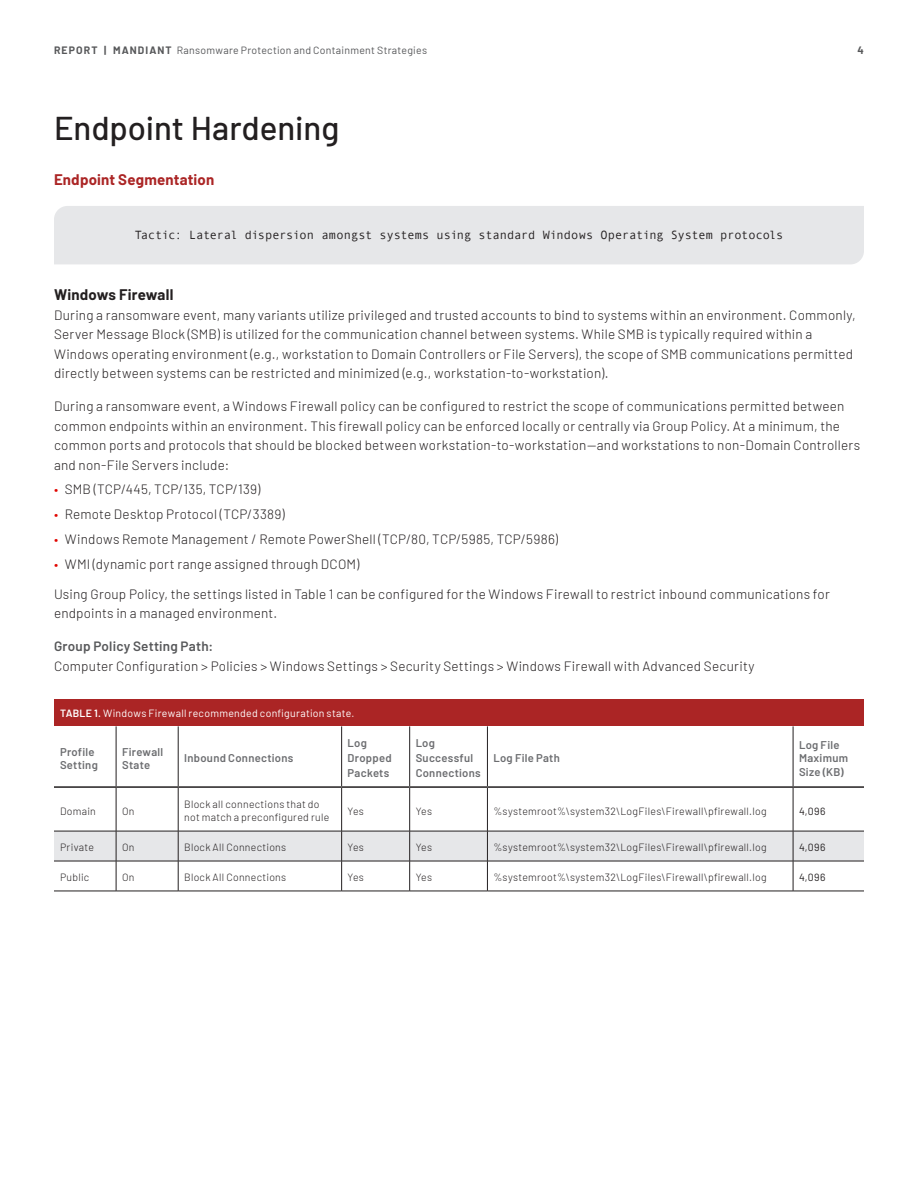
<style>
.page{position:relative;width:918px;height:1188px;background:#fff}
.page>*{position:absolute;margin:0;border:0;box-sizing:border-box;transform-origin:0 0}
.Heading_1_22_24_Titl{font:500 33px "Barlow";letter-spacing:-.005em;color:#231f20}
.L1_Subhead-10_12_Sen{font:700 15px "Barlow";letter-spacing:.01em;color:#ab2525}
.L2_Subhead-10_12_Sen{font:700 15px "Barlow";letter-spacing:.015em;color:#231f20}
.Body_Text_Light_9_13{font:300 13.5px/19.5px "Barlow";letter-spacing:.015em;color:#231f20}
.Before_Bulletted_Lis{font:300 13.5px/19.5px "Barlow";letter-spacing:.015em;color:#231f20}
.L3_Subhead_SEE_CHAR{font:600 13.5px "Barlow";letter-spacing:.015em;color:#57585a}
.Sidebar_body_Light{font:12px "Andale Mono";letter-spacing:-.02em;color:#231f20}
.Table_Column_Head_Se{font:600 11.25px/13.5px "Barlow";letter-spacing:.025em;color:#6c6d70}
.Table_Text_Body_Ligh{font:300 10.5px/13.5px "Barlow";letter-spacing:.03em;color:#231f20}
.t1{font:10.5px "Barlow";letter-spacing:.025em;color:#57585a}
.Table_Head_Content_R{font:10.5px "Barlow";letter-spacing:.025em;color:#fff}
.t2{font:10.5px "Barlow";letter-spacing:.035em;color:#231f20}
.t3{font:700 10.5px "Barlow";color:#57585a}
.s1{font-weight:700}
.s2{color:#e10600}
.s3{font-weight:600}
</style>
<div class="page">
<div style="left:54px;top:206px;width:810px;height:58px;background:#e6e7e9"></div>
<div style="left:54px;top:699px;width:810px;height:27px;background:#ab2525"></div>
<div style="left:54px;top:832px;width:810px;height:29px;background:#e6e7e9"></div>
<hr style="left:116px;top:726px;width:1px;height:60px;background:#231f20">
<hr style="left:178px;top:726px;width:1px;height:60px;background:#231f20">
<hr style="left:341px;top:726px;width:1px;height:60px;background:#231f20">
<hr style="left:409px;top:726px;width:1px;height:60px;background:#231f20">
<hr style="left:487px;top:726px;width:1px;height:60px;background:#231f20">
<hr style="left:793px;top:726px;width:1px;height:60px;background:#231f20">
<hr style="left:54px;top:786px;width:62px;height:2px;background:#231f20">
<hr style="left:116px;top:786px;width:62px;height:2px;background:#231f20">
<hr style="left:178px;top:786px;width:164px;height:2px;background:#231f20">
<hr style="left:342px;top:786px;width:68px;height:2px;background:#231f20">
<hr style="left:410px;top:786px;width:77px;height:2px;background:#231f20">
<hr style="left:487px;top:786px;width:306px;height:2px;background:#231f20">
<hr style="left:793px;top:786px;width:71px;height:2px;background:#231f20">
<hr style="left:116px;top:788px;width:1px;height:43px;background:#231f20">
<hr style="left:178px;top:788px;width:1px;height:43px;background:#231f20">
<hr style="left:341px;top:788px;width:1px;height:43px;background:#231f20">
<hr style="left:409px;top:788px;width:1px;height:43px;background:#231f20">
<hr style="left:487px;top:788px;width:1px;height:43px;background:#231f20">
<hr style="left:793px;top:788px;width:1px;height:43px;background:#231f20">
<hr style="left:54px;top:831px;width:62px;height:1px;background:#231f20">
<hr style="left:116px;top:831px;width:62px;height:1px;background:#231f20">
<hr style="left:116px;top:831px;width:1px;height:30px;background:#231f20">
<hr style="left:178px;top:831px;width:164px;height:1px;background:#231f20">
<hr style="left:178px;top:831px;width:1px;height:30px;background:#231f20">
<hr style="left:342px;top:831px;width:68px;height:1px;background:#231f20">
<hr style="left:341px;top:831px;width:1px;height:30px;background:#231f20">
<hr style="left:410px;top:831px;width:77px;height:1px;background:#231f20">
<hr style="left:409px;top:831px;width:1px;height:30px;background:#231f20">
<hr style="left:487px;top:831px;width:306px;height:1px;background:#231f20">
<hr style="left:487px;top:831px;width:1px;height:30px;background:#231f20">
<hr style="left:793px;top:831px;width:71px;height:1px;background:#231f20">
<hr style="left:793px;top:831px;width:1px;height:30px;background:#231f20">
<hr style="left:54px;top:861px;width:62px;height:1px;background:#231f20">
<hr style="left:116px;top:861px;width:62px;height:1px;background:#231f20">
<hr style="left:116px;top:861px;width:1px;height:30px;background:#231f20">
<hr style="left:178px;top:861px;width:164px;height:1px;background:#231f20">
<hr style="left:178px;top:861px;width:1px;height:30px;background:#231f20">
<hr style="left:342px;top:861px;width:68px;height:1px;background:#231f20">
<hr style="left:341px;top:861px;width:1px;height:30px;background:#231f20">
<hr style="left:410px;top:861px;width:77px;height:1px;background:#231f20">
<hr style="left:409px;top:861px;width:1px;height:30px;background:#231f20">
<hr style="left:487px;top:861px;width:306px;height:1px;background:#231f20">
<hr style="left:487px;top:861px;width:1px;height:30px;background:#231f20">
<hr style="left:793px;top:861px;width:71px;height:1px;background:#231f20">
<hr style="left:793px;top:861px;width:1px;height:30px;background:#231f20">
<hr style="left:54px;top:891px;width:62px;height:1px;background:#231f20">
<hr style="left:116px;top:891px;width:62px;height:1px;background:#231f20">
<hr style="left:178px;top:891px;width:164px;height:1px;background:#231f20">
<hr style="left:342px;top:891px;width:68px;height:1px;background:#231f20">
<hr style="left:410px;top:891px;width:77px;height:1px;background:#231f20">
<hr style="left:487px;top:891px;width:306px;height:1px;background:#231f20">
<hr style="left:793px;top:891px;width:71px;height:1px;background:#231f20">
<p class="t1" style="left:54px;top:43px;width:375px"><span class="s1">REPORT | MANDIANT</span> Ransomware Protection and Containment Strategies</p>
<p class="t3" style="left:858px;top:42px;width:8px">4</p>
<p class="Heading_1_22_24_Titl" style="left:54px;top:104px;width:287px">Endpoint Hardening</p>
<p class="L1_Subhead-10_12_Sen" style="left:54px;top:169px;width:162px">Endpoint Segmentation</p>
<p class="Sidebar_body_Light" style="left:135px;top:227px;width:650px">Tactic: Lateral dispersion amongst systems using standard Windows Operating System protocols</p>
<p class="L2_Subhead-10_12_Sen" style="left:54px;top:284px;width:121px">Windows Firewall</p>
<p class="Body_Text_Light_9_13" style="left:54px;top:304px;width:803px">During a ransomware event, many variants utilize privileged and trusted accounts to bind to systems within an environment. Commonly, Server Message Block (SMB) is utilized for the communication channel between systems. While SMB is typically required within a Windows operating environment (e.g., workstation to Domain Controllers or File Servers), the scope of SMB communications permitted directly between systems can be restricted and minimized (e.g., workstation-to-workstation).</p>
<p class="Before_Bulletted_Lis" style="left:54px;top:396px;width:808px">During a ransomware event, a Windows Firewall policy can be configured to restrict the scope of communications permitted between common endpoints within an environment. This firewall policy can be enforced locally or centrally via Group Policy. At a minimum, the common ports and protocols that should be blocked between workstation-to-workstation—and workstations to non-Domain Controllers and non-File Servers include:</p>
<p class="Body_Text_Light_9_13" style="left:54px;top:479px;width:208px"><span class="s2">•</span> SMB (TCP/445, TCP/135, TCP/139)</p>
<p class="Body_Text_Light_9_13" style="left:54px;top:504px;width:232px"><span class="s2">•</span> Remote Desktop Protocol (TCP/3389)</p>
<p class="Body_Text_Light_9_13" style="left:54px;top:528px;width:505px"><span class="s2">•</span> Windows Remote Management / Remote PowerShell (TCP/80, TCP/5985, TCP/5986)</p>
<p class="Body_Text_Light_9_13" style="left:54px;top:553px;width:307px"><span class="s2">•</span> WMI (dynamic port range assigned through DCOM)</p>
<p class="Body_Text_Light_9_13" style="left:54px;top:583px;width:778px">Using Group Policy, the settings listed in Table 1 can be configured for the Windows Firewall to restrict inbound communications for endpoints in a managed environment.</p>
<p class="L3_Subhead_SEE_CHAR" style="left:54px;top:637px;width:161px">Group Policy Setting Path:</p>
<p class="Body_Text_Light_9_13" style="left:54px;top:655px;width:702px">Computer Configuration &gt; Policies &gt; Windows Settings &gt; Security Settings &gt; Windows Firewall with Advanced Security</p>
<p class="Table_Head_Content_R" style="left:60px;top:705px;width:296px"><span class="s3">TABLE 1.</span> Windows Firewall recommended configuration state.</p>
<p class="Table_Column_Head_Se" style="left:60px;top:744px;width:39px">Profile<br>Setting</p>
<p class="Table_Column_Head_Se" style="left:122px;top:744px;width:43px">Firewall<br>State</p>
<p class="Table_Column_Head_Se" style="left:184px;top:751px;width:111px">Inbound Connections</p>
<p class="Table_Column_Head_Se" style="left:348px;top:735px;width:46px;line-height:15px">Log<br>Dropped<br>Packets</p>
<p class="Table_Column_Head_Se" style="left:416px;top:735px;width:67px;line-height:15px">Log<br>Successful<br>Connections</p>
<p class="Table_Column_Head_Se" style="left:493px;top:751px;width:68px">Log File Path</p>
<p class="Table_Column_Head_Se" style="left:799px;top:737px;width:51px">Log File<br>Maximum<br>Size (KB)</p>
<p class="Table_Text_Body_Ligh" style="left:60px;top:803px;width:37px">Domain</p>
<p class="Table_Text_Body_Ligh" style="left:122px;top:803px;width:14px">On</p>
<p class="Table_Text_Body_Ligh" style="left:184px;top:797px;width:147px">Block all connections that do not match a preconfigured rule</p>
<p class="Table_Text_Body_Ligh" style="left:348px;top:803px;width:18px">Yes</p>
<p class="Table_Text_Body_Ligh" style="left:416px;top:803px;width:18px">Yes</p>
<p class="Table_Text_Body_Ligh" style="left:493px;top:803px;width:275px">%systemroot%\system32\LogFiles\Firewall\pfirewall.log</p>
<p class="t2" style="left:799px;top:803px;width:28px">4,096</p>
<p class="Table_Text_Body_Ligh" style="left:60px;top:840px;width:35px">Private</p>
<p class="Table_Text_Body_Ligh" style="left:122px;top:840px;width:14px">On</p>
<p class="Table_Text_Body_Ligh" style="left:184px;top:840px;width:104px">Block All Connections</p>
<p class="Table_Text_Body_Ligh" style="left:348px;top:840px;width:18px">Yes</p>
<p class="Table_Text_Body_Ligh" style="left:416px;top:840px;width:18px">Yes</p>
<p class="Table_Text_Body_Ligh" style="left:493px;top:840px;width:275px">%systemroot%\system32\LogFiles\Firewall\pfirewall.log</p>
<p class="t2" style="left:799px;top:840px;width:28px">4,096</p>
<p class="Table_Text_Body_Ligh" style="left:60px;top:870px;width:31px">Public</p>
<p class="Table_Text_Body_Ligh" style="left:122px;top:870px;width:14px">On</p>
<p class="Table_Text_Body_Ligh" style="left:184px;top:870px;width:104px">Block All Connections</p>
<p class="Table_Text_Body_Ligh" style="left:348px;top:870px;width:18px">Yes</p>
<p class="Table_Text_Body_Ligh" style="left:416px;top:870px;width:18px">Yes</p>
<p class="Table_Text_Body_Ligh" style="left:493px;top:870px;width:275px">%systemroot%\system32\LogFiles\Firewall\pfirewall.log</p>
<p class="t2" style="left:799px;top:870px;width:28px">4,096</p>
</div>
